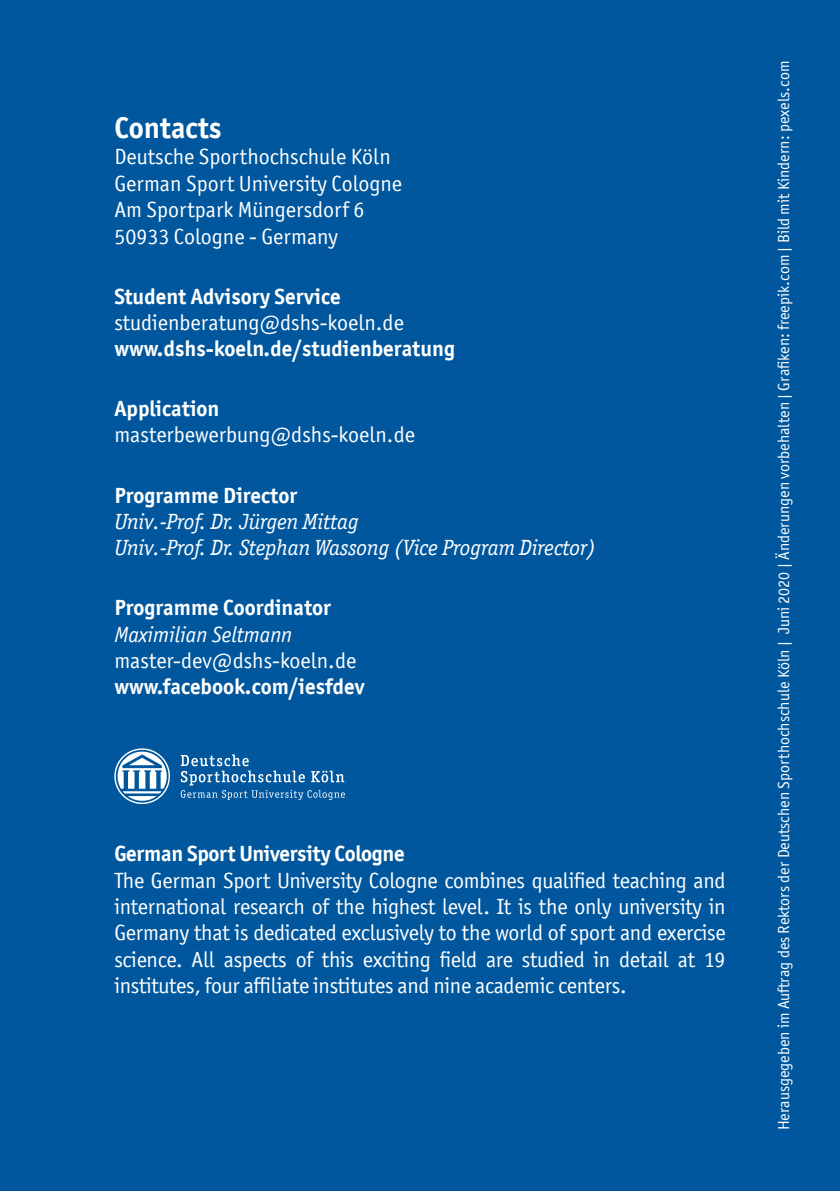
<style>
.page{position:relative;width:840px;height:1191px;background:#fff}
.page>*{position:absolute;margin:0;border:0;box-sizing:border-box;transform-origin:0 0}
.t1{font:700 30px "Officina Sans ITC Pro";color:#fff}
.t2{font:22px/26.4px "Officina Sans ITC Pro";color:#fff}
.t3{font:700 22px "Officina Sans ITC Pro";color:#fff}
.t4{font:italic 22px/26.4px "Officina Serif ITC Pro";color:#fff}
.t5{font:italic 22px "Officina Sans ITC Pro";color:#fff}
.t6{font:16px "Officina Sans ITC Pro";color:#fff}
</style>
<div class="page">
<div style="left:0;top:0;width:839px;height:1191px;background:#00579d"></div>
<svg style="left:181px;top:754px;width:164px;height:46px"></svg>
<svg style="left:114px;top:748px;width:56px;height:56px"></svg>
<h1 class="t1" style="left:114px;top:109px;width:109px">Contacts</h1>
<p class="t2" style="left:114px;top:144px;width:289px">Deutsche Sporthochschule Köln<br>German Sport University Cologne<br>Am Sportpark Müngersdorf 6<br>50933 Cologne - Germany</p>
<p class="t3" style="left:114px;top:282px;width:228px">Student Advisory Service</p>
<p class="t2" style="left:114px;top:309px;width:291px">studienberatung@dshs-koeln.de</p>
<p class="t3" style="left:114px;top:335px;width:342px">www.dshs-koeln.de/studienberatung</p>
<p class="t3" style="left:114px;top:395px;width:106px">Application</p>
<p class="t2" style="left:114px;top:422px;width:302px">masterbewerbung@dshs-koeln.de</p>
<p class="t3" style="left:114px;top:481px;width:184px">Programme Director</p>
<p class="t4" style="left:114px;top:508px;width:483px">Univ.-Prof. Dr. Jürgen Mittag<br>Univ.-Prof. Dr. Stephan Wassong (Vice Program Director)</p>
<p class="t3" style="left:114px;top:594px;width:218px">Programme Coordinator</p>
<p class="t5" style="left:114px;top:622px;width:179px">Maximilian Seltmann</p>
<p class="t2" style="left:114px;top:647px;width:243px">master-dev@dshs-koeln.de</p>
<p class="t3" style="left:114px;top:673px;width:252px">www.facebook.com/iesfdev</p>
<p class="t3" style="left:114px;top:840px;width:292px">German Sport University Cologne</p>
<p class="t2" style="left:114px;top:867px;width:612px;text-align:justify">The German Sport University Cologne combines qualified teaching and international research of the highest level. It is the only university in Germany that is dedicated exclusively to the world of sport and exercise science. All aspects of this exciting field are studied in detail at 19 institutes, four affiliate institutes and nine academic centers.</p>
<p class="t6" style="left:773px;top:1130px;width:1071px;rotate:-90deg">Herausgegeben im Auftrag des Rektors der Deutschen Sporthochschule Köln | Juni 2020 | Änderungen vorbehalten | Grafiken: freepik.com | Bild mit Kindern: pexels.com</p>
</div>
